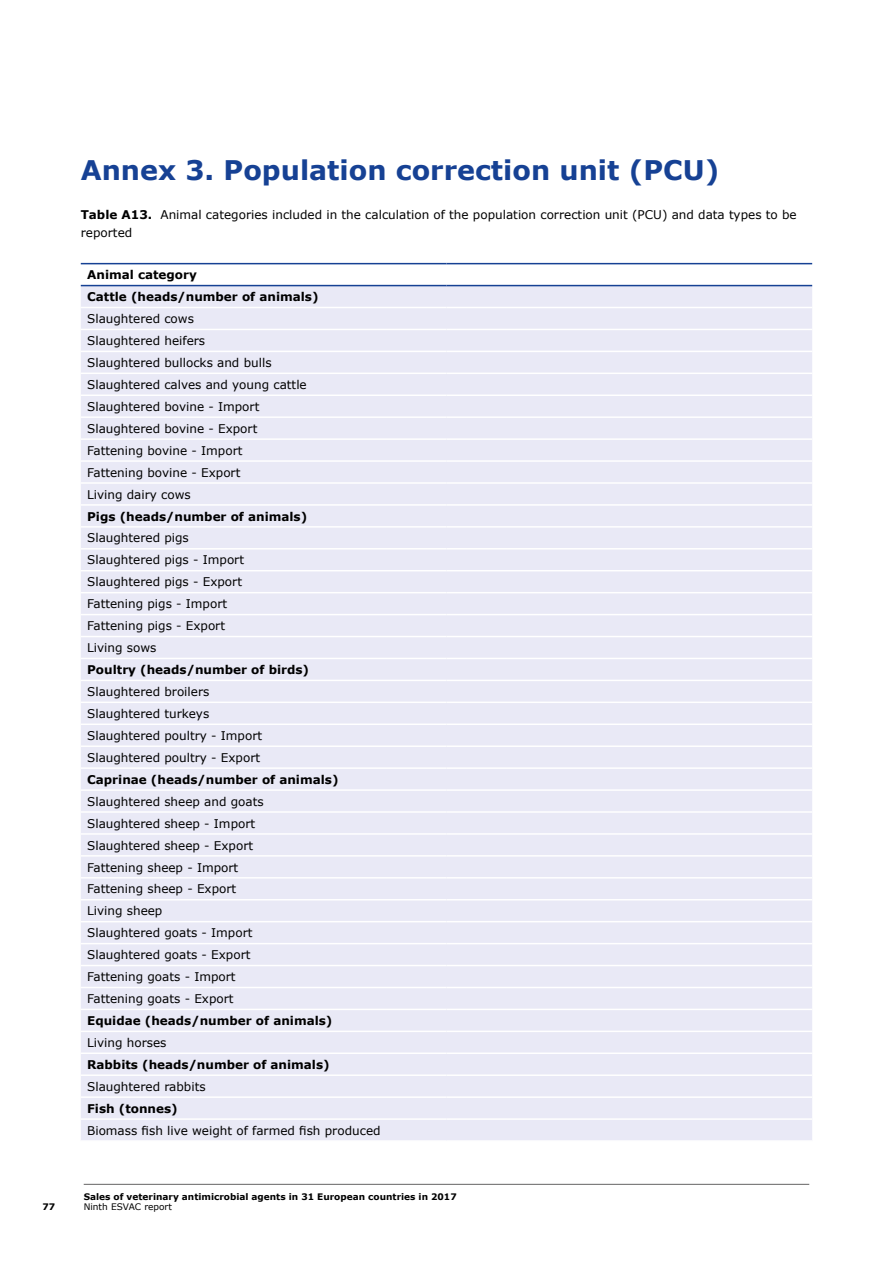
<style>
.page{position:relative;width:893px;height:1263px;background:#fff}
.page>*{position:absolute;margin:0;border:0;box-sizing:border-box;transform-origin:0 0}
.t1{font:700 27px "Verdana";color:#164194}
.t2{font:12px/21.9px "Verdana";color:#000}
.t3{font:700 12px/21.9px "Verdana";color:#000}
.t4{font:700 9px "Verdana";color:#000}
.t5{font:9px "Verdana";color:#000}
.s1{font-weight:700}
</style>
<div class="page">
<hr style="left:84px;top:1184px;width:725px;height:1px;background:#646363">
<svg style="left:81px;top:264px;width:731px;height:21px"></svg>
<div style="left:81px;top:286px;width:731px;height:854px;background:#e9e9f6"></div>
<hr style="left:81px;top:307px;width:365px;height:1px;background:#fff">
<hr style="left:446px;top:307px;width:366px;height:1px;background:#fff">
<hr style="left:81px;top:329px;width:365px;height:1px;background:#fff">
<hr style="left:446px;top:329px;width:366px;height:1px;background:#fff">
<hr style="left:81px;top:351px;width:365px;height:1px;background:#fff">
<hr style="left:446px;top:351px;width:366px;height:1px;background:#fff">
<hr style="left:81px;top:373px;width:365px;height:1px;background:#fff">
<hr style="left:446px;top:373px;width:366px;height:1px;background:#fff">
<hr style="left:81px;top:394px;width:365px;height:2px;background:#fff">
<hr style="left:446px;top:394px;width:366px;height:2px;background:#fff">
<hr style="left:81px;top:416px;width:365px;height:2px;background:#fff">
<hr style="left:446px;top:416px;width:366px;height:2px;background:#fff">
<hr style="left:81px;top:438px;width:365px;height:2px;background:#fff">
<hr style="left:446px;top:438px;width:366px;height:2px;background:#fff">
<hr style="left:81px;top:460px;width:365px;height:2px;background:#fff">
<hr style="left:446px;top:460px;width:366px;height:2px;background:#fff">
<hr style="left:81px;top:482px;width:365px;height:2px;background:#fff">
<hr style="left:446px;top:482px;width:366px;height:2px;background:#fff">
<hr style="left:81px;top:504px;width:365px;height:2px;background:#fff">
<hr style="left:446px;top:504px;width:366px;height:2px;background:#fff">
<hr style="left:81px;top:526px;width:365px;height:2px;background:#fff">
<hr style="left:446px;top:526px;width:366px;height:2px;background:#fff">
<hr style="left:81px;top:548px;width:365px;height:1px;background:#fff">
<hr style="left:446px;top:548px;width:366px;height:1px;background:#fff">
<hr style="left:81px;top:570px;width:365px;height:1px;background:#fff">
<hr style="left:446px;top:570px;width:366px;height:1px;background:#fff">
<hr style="left:81px;top:592px;width:365px;height:1px;background:#fff">
<hr style="left:446px;top:592px;width:366px;height:1px;background:#fff">
<hr style="left:81px;top:614px;width:365px;height:1px;background:#fff">
<hr style="left:446px;top:614px;width:366px;height:1px;background:#fff">
<hr style="left:81px;top:636px;width:365px;height:1px;background:#fff">
<hr style="left:446px;top:636px;width:366px;height:1px;background:#fff">
<hr style="left:81px;top:658px;width:365px;height:1px;background:#fff">
<hr style="left:446px;top:658px;width:366px;height:1px;background:#fff">
<hr style="left:81px;top:680px;width:365px;height:1px;background:#fff">
<hr style="left:446px;top:680px;width:366px;height:1px;background:#fff">
<hr style="left:81px;top:702px;width:365px;height:1px;background:#fff">
<hr style="left:446px;top:702px;width:366px;height:1px;background:#fff">
<hr style="left:81px;top:723px;width:365px;height:2px;background:#fff">
<hr style="left:446px;top:723px;width:366px;height:2px;background:#fff">
<hr style="left:81px;top:745px;width:365px;height:2px;background:#fff">
<hr style="left:446px;top:745px;width:366px;height:2px;background:#fff">
<hr style="left:81px;top:767px;width:365px;height:2px;background:#fff">
<hr style="left:446px;top:767px;width:366px;height:2px;background:#fff">
<hr style="left:81px;top:789px;width:365px;height:2px;background:#fff">
<hr style="left:446px;top:789px;width:366px;height:2px;background:#fff">
<hr style="left:81px;top:811px;width:365px;height:2px;background:#fff">
<hr style="left:446px;top:811px;width:366px;height:2px;background:#fff">
<hr style="left:81px;top:833px;width:365px;height:2px;background:#fff">
<hr style="left:446px;top:833px;width:366px;height:2px;background:#fff">
<hr style="left:81px;top:855px;width:365px;height:2px;background:#fff">
<hr style="left:446px;top:855px;width:366px;height:2px;background:#fff">
<hr style="left:81px;top:877px;width:365px;height:1px;background:#fff">
<hr style="left:446px;top:877px;width:366px;height:1px;background:#fff">
<hr style="left:81px;top:899px;width:365px;height:1px;background:#fff">
<hr style="left:446px;top:899px;width:366px;height:1px;background:#fff">
<hr style="left:81px;top:921px;width:365px;height:1px;background:#fff">
<hr style="left:446px;top:921px;width:366px;height:1px;background:#fff">
<hr style="left:81px;top:943px;width:365px;height:1px;background:#fff">
<hr style="left:446px;top:943px;width:366px;height:1px;background:#fff">
<hr style="left:81px;top:965px;width:365px;height:1px;background:#fff">
<hr style="left:446px;top:965px;width:366px;height:1px;background:#fff">
<hr style="left:81px;top:987px;width:365px;height:1px;background:#fff">
<hr style="left:446px;top:987px;width:366px;height:1px;background:#fff">
<hr style="left:81px;top:1009px;width:365px;height:1px;background:#fff">
<hr style="left:446px;top:1009px;width:366px;height:1px;background:#fff">
<hr style="left:81px;top:1030px;width:365px;height:2px;background:#fff">
<hr style="left:446px;top:1030px;width:366px;height:2px;background:#fff">
<hr style="left:81px;top:1052px;width:365px;height:2px;background:#fff">
<hr style="left:446px;top:1052px;width:366px;height:2px;background:#fff">
<hr style="left:81px;top:1074px;width:365px;height:2px;background:#fff">
<hr style="left:446px;top:1074px;width:366px;height:2px;background:#fff">
<hr style="left:81px;top:1096px;width:365px;height:2px;background:#fff">
<hr style="left:446px;top:1096px;width:366px;height:2px;background:#fff">
<hr style="left:81px;top:1118px;width:365px;height:2px;background:#fff">
<hr style="left:446px;top:1118px;width:366px;height:2px;background:#fff">
<hr style="left:81px;top:263px;width:365px;height:1px;background:#164194">
<hr style="left:446px;top:263px;width:366px;height:1px;background:#164194">
<hr style="left:81px;top:285px;width:365px;height:1px;background:#164194">
<hr style="left:446px;top:285px;width:366px;height:1px;background:#164194">
<h1 class="t1" style="left:81px;top:151px;width:640px">Annex 3. Population correction unit (PCU)</h1>
<p class="t2" style="left:81px;top:206px;width:717px;line-height:18px"><span class="s1">Table A13.</span> Animal categories included in the calculation of the population correction unit (PCU) and data types to be reported</p>
<p class="t3" style="left:87px;top:264px;width:233px">Animal category<br>Cattle (heads/number of animals)</p>
<p class="t2" style="left:87px;top:308px;width:221px">Slaughtered cows<br>Slaughtered heifers<br>Slaughtered bullocks and bulls<br>Slaughtered calves and young cattle<br>Slaughtered bovine - Import<br>Slaughtered bovine - Export<br>Fattening bovine - Import<br>Fattening bovine - Export<br>Living dairy cows</p>
<p class="t3" style="left:87px;top:505px;width:222px">Pigs (heads/number of animals)</p>
<p class="t2" style="left:87px;top:527px;width:158px">Slaughtered pigs<br>Slaughtered pigs - Import<br>Slaughtered pigs - Export<br>Fattening pigs - Import<br>Fattening pigs - Export<br>Living sows</p>
<p class="t3" style="left:87px;top:658px;width:223px">Poultry (heads/number of birds)</p>
<p class="t2" style="left:87px;top:681px;width:177px">Slaughtered broilers<br>Slaughtered turkeys<br>Slaughtered poultry - Import<br>Slaughtered poultry - Export</p>
<p class="t3" style="left:87px;top:768px;width:253px">Caprinae (heads/number of animals)</p>
<p class="t2" style="left:87px;top:790px;width:178px">Slaughtered sheep and goats<br>Slaughtered sheep - Import<br>Slaughtered sheep - Export<br>Fattening sheep - Import<br>Fattening sheep - Export<br>Living sheep<br>Slaughtered goats - Import<br>Slaughtered goats - Export<br>Fattening goats - Import<br>Fattening goats - Export</p>
<p class="t3" style="left:87px;top:1009px;width:247px">Equidae (heads/number of animals)</p>
<p class="t2" style="left:87px;top:1031px;width:81px">Living horses</p>
<p class="t3" style="left:87px;top:1053px;width:244px">Rabbits (heads/number of animals)</p>
<p class="t2" style="left:87px;top:1075px;width:120px">Slaughtered rabbits</p>
<p class="t3" style="left:87px;top:1097px;width:92px">Fish (tonnes)</p>
<p class="t2" style="left:87px;top:1119px;width:295px">Biomass fish live weight of farmed fish produced</p>
<p class="t4" style="left:84px;top:1190px;width:375px">Sales of veterinary antimicrobial agents in 31 European countries in 2017</p>
<p class="t4" style="left:43px;top:1200px;width:14px">77</p>
<p class="t5" style="left:84px;top:1200px;width:90px">Ninth ESVAC report</p>
</div>
